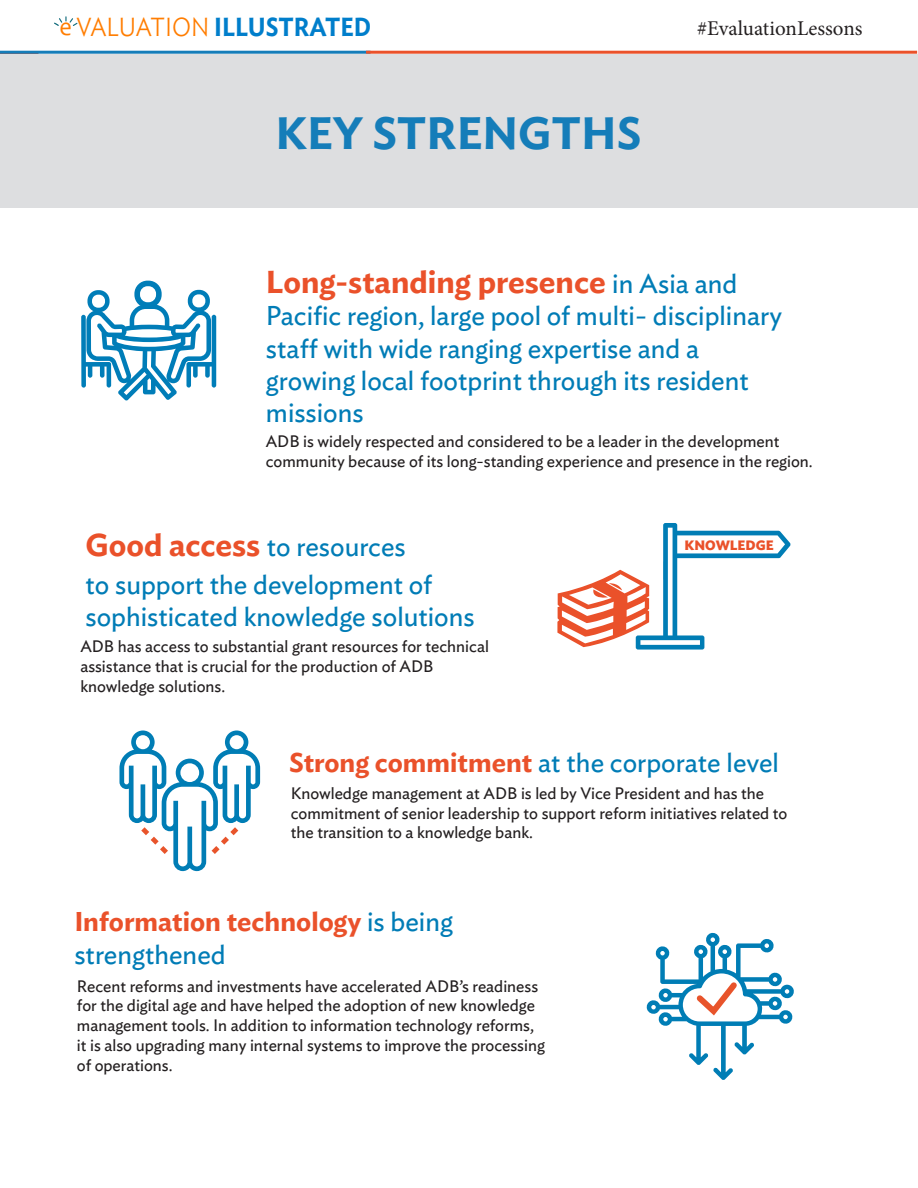
<style>
.page{position:relative;width:918px;height:1188px;background:#fff}
.page>*{position:absolute;margin:0;border:0;box-sizing:border-box;transform-origin:0 0}
.t1{font:600 45px "Ideal Sans";color:#157db9}
.t2{font:600 31.5px "Ideal Sans";color:#ea512a}
.t3{font:27px/32.4px "Ideal Sans";color:#007cb6}
.t4{font:600 27px/32.4px "Ideal Sans";color:#ea512a}
.t5{font:600 25.95px "Ideal Sans";color:#007ecb;scale:.9 1}
.t6{font:21px "Minion Pro";color:#231f20}
.t7{font:16.5px/19.8px "Ideal Sans";color:#231f20}
.t8{font:700 13.5px "Ideal Sans";color:#ea512a}
.s1{font-family:"Candara";font-weight:400;color:#ff7d01}
.s2{font-weight:300;color:#ff7d01}
.s3{font-weight:400;font-size:27px;color:#007cb6}
.s4{font-weight:600;font-size:31.5px;color:#ea512a}
.s5{font-weight:600;color:#ea512a}
.s6{font-weight:400;color:#007cb6}
</style>
<div class="page">
<div style="left:0;top:54px;width:918px;height:154px;background:#dddee0"></div>
<hr style="left:0;top:51px;width:371px;height:3px;background:#157db9">
<hr style="left:366px;top:51px;width:551px;height:3px;background:#ea522b">
<svg style="left:54px;top:17px;width:24px;height:9px"></svg>
<svg style="left:81px;top:281px;width:135px;height:119px"></svg>
<svg style="left:557px;top:523px;width:234px;height:127px"></svg>
<svg style="left:119px;top:730px;width:141px;height:141px"></svg>
<svg style="left:646px;top:932px;width:148px;height:148px"></svg>
<p class="t5" style="left:59px;top:6px;width:348px"><span class="s1">e</span> <span class="s2">VALUATION</span> ILLUSTRATED</p>
<p class="t6" style="left:697px;top:14px;width:167px">#EvaluationLessons</p>
<p class="t1" style="left:275px;top:98px;width:368px">KEY STRENGTHS</p>
<p class="t2" style="left:266px;top:257px;width:473px">Long-standing presence <span class="s3">in Asia and</span></p>
<p class="t3" style="left:266px;top:298px;width:518px">Pacific region, large pool of multi- disciplinary staff with wide ranging expertise and a growing local footprint through its resident missions</p>
<p class="t7" style="left:266px;top:430px;width:548px">ADB is widely respected and considered to be a leader in the development community because of its long-standing experience and presence in the region.</p>
<p class="t3" style="left:85px;top:526px;width:348px;line-height:37.8px"><span class="s4">Good access</span> to resources to support the development of</p>
<p class="t3" style="left:85px;top:598px;width:391px">sophisticated knowledge solutions</p>
<p class="t7" style="left:80px;top:635px;width:410px">ADB has access to substantial grant resources for technical assistance that is crucial for the production of ADB knowledge solutions.</p>
<p class="t8" style="left:684px;top:534px;width:91px">KNOWLEDGE</p>
<p class="t3" style="left:289px;top:744px;width:491px"><span class="s5">Strong commitment</span> at the corporate level</p>
<p class="t7" style="left:291px;top:782px;width:498px">Knowledge management at ADB is led by Vice President and has the commitment of senior leadership to support reform initiatives related to the transition to a knowledge bank.</p>
<p class="t4" style="left:74px;top:903px;width:380px">Information technology <span class="s6">is being strengthened</span></p>
<p class="t7" style="left:77px;top:975px;width:469px">Recent reforms and investments have accelerated ADB’s readiness for the digital age and have helped the adoption of new knowledge management tools. In addition to information technology reforms, it is also upgrading many internal systems to improve the processing of operations.</p>
</div>
